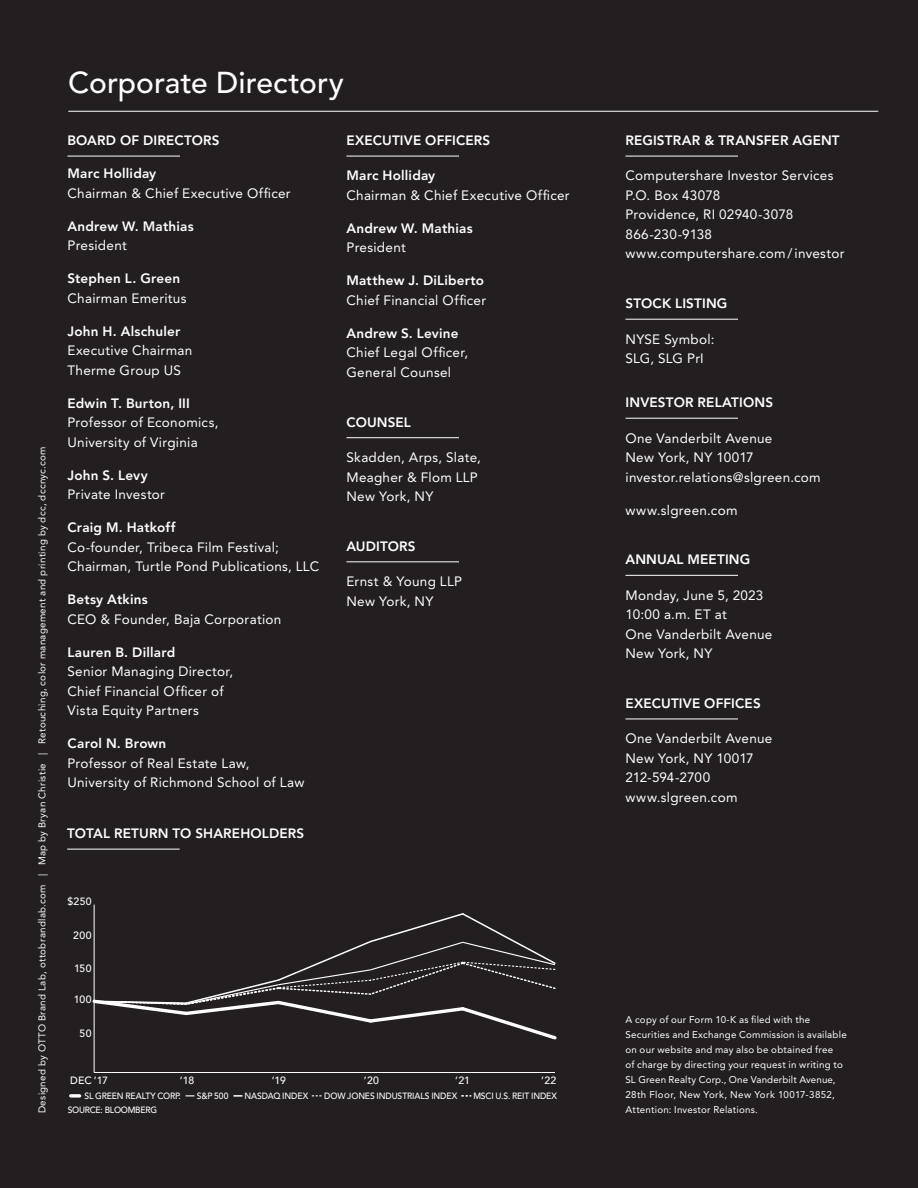
<style>
.page{position:relative;width:918px;height:1188px;background:#231f20}
.page>*{position:absolute;margin:0;border:0;box-sizing:border-box;transform-origin:0 0}
.t1{font:500 30px "Avenir LT Std";color:#fff}
.t2{font:13.5px/19.5px "Avenir LT Std";letter-spacing:.02em;color:#fff}
.t3{font:800 13.5px "Avenir LT Std";letter-spacing:.015em;color:#fff}
.t4{font:500 10.5px "Avenir LT Std";letter-spacing:.02em;color:#fff}
.t5{font:500 10.5px "Avenir";letter-spacing:.005em;color:#fff}
.t6{font:9.75px/15px "Avenir LT Std";letter-spacing:.025em;color:#fff}
.t7{font:500 9px "Avenir LT Std";letter-spacing:-.015em;color:#fff;scale:.95 1}
.s1{font-family:"Avenir"}
</style>
<div class="page">
<hr style="left:68px;top:111px;width:810px;height:1px;background:#fff">
<hr style="left:68px;top:156px;width:112px;height:1px;background:#fff">
<hr style="left:346px;top:156px;width:113px;height:1px;background:#fff">
<hr style="left:346px;top:437px;width:113px;height:1px;background:#fff">
<hr style="left:346px;top:561px;width:113px;height:1px;background:#fff">
<hr style="left:626px;top:156px;width:112px;height:1px;background:#fff">
<hr style="left:626px;top:319px;width:112px;height:1px;background:#fff">
<hr style="left:626px;top:418px;width:112px;height:1px;background:#fff">
<hr style="left:626px;top:575px;width:112px;height:1px;background:#fff">
<hr style="left:626px;top:719px;width:112px;height:1px;background:#fff">
<hr style="left:94px;top:1072px;width:461px;height:1px;background:#fff">
<hr style="left:94px;top:905px;width:1px;height:167px;background:#fff">
<svg style="left:92px;top:912px;width:465px;height:130px"></svg>
<svg style="left:71px;top:1094px;width:9px;height:4px"></svg>
<svg style="left:462px;top:1095px;width:9px;height:2px"></svg>
<svg style="left:233px;top:1095px;width:9px;height:2px"></svg>
<hr style="left:67px;top:849px;width:113px;height:1px;background:#fff">
<p class="t6" style="left:36px;top:1113px;width:668px;rotate:-90deg">Designed by OTTO Brand Lab, ottobrandlab.com | Map by Bryan Christie | Retouching, color management and printing by dcc, dccnyc.com</p>
<h1 class="t1" style="left:68px;top:70px;width:277px">Corporate Directory</h1>
<p class="t3" style="left:68px;top:135px;width:154px">BOARD OF DIRECTORS</p>
<p class="t3" style="left:68px;top:168px;width:90px">Marc Holliday</p>
<p class="t2" style="left:68px;top:184px;width:225px">Chairman &amp; Chief Executive Officer</p>
<p class="t3" style="left:68px;top:220px;width:128px">Andrew W. Mathias</p>
<p class="t2" style="left:68px;top:237px;width:61px">President</p>
<p class="t3" style="left:68px;top:273px;width:114px">Stephen L. Green</p>
<p class="t2" style="left:68px;top:289px;width:121px">Chairman Emeritus</p>
<p class="t3" style="left:68px;top:325px;width:114px">John H. Alschuler</p>
<p class="t2" style="left:68px;top:342px;width:126px">Executive Chairman<br>Therme Group US</p>
<p class="t3" style="left:68px;top:397px;width:124px">Edwin T. Burton, III</p>
<p class="t2" style="left:68px;top:414px;width:152px">Professor of Economics,<br>University of Virginia</p>
<p class="t3" style="left:68px;top:469px;width:82px">John S. Levy</p>
<p class="t2" style="left:68px;top:486px;width:99px">Private Investor</p>
<p class="t3" style="left:68px;top:522px;width:110px">Craig M. Hatkoff</p>
<p class="t2" style="left:68px;top:538px;width:253px">Co-founder, Tribeca Film Festival;<br>Chairman, Turtle Pond Publications, LLC</p>
<p class="t3" style="left:68px;top:594px;width:82px">Betsy Atkins</p>
<p class="t2" style="left:68px;top:610px;width:215px">CEO &amp; Founder, Baja Corporation</p>
<p class="t3" style="left:68px;top:646px;width:109px">Lauren B. Dillard</p>
<p class="t2" style="left:68px;top:663px;width:167px">Senior Managing Director,<br>Chief Financial Officer of<br>Vista Equity Partners</p>
<p class="t3" style="left:68px;top:738px;width:100px">Carol N. Brown</p>
<p class="t2" style="left:68px;top:754px;width:238px">Professor of Real Estate Law,<br>University of Richmond School of Law</p>
<p class="t3" style="left:67px;top:828px;width:239px">TOTAL RETURN TO SHAREHOLDERS</p>
<p class="t4" style="left:68px;top:896px;width:26px">$250</p>
<p class="t4" style="left:73px;top:930px;width:20px">200</p>
<p class="t4" style="left:74px;top:964px;width:19px">150</p>
<p class="t4" style="left:74px;top:995px;width:19px">100</p>
<p class="t4" style="left:80px;top:1029px;width:13px">50</p>
<p class="t3" style="left:347px;top:135px;width:145px">EXECUTIVE OFFICERS</p>
<p class="t3" style="left:347px;top:170px;width:90px">Marc Holliday</p>
<p class="t2" style="left:347px;top:187px;width:225px">Chairman &amp; Chief Executive Officer</p>
<p class="t3" style="left:347px;top:222px;width:128px">Andrew W. Mathias</p>
<p class="t2" style="left:347px;top:239px;width:61px">President</p>
<p class="t3" style="left:347px;top:275px;width:139px">Matthew J. DiLiberto</p>
<p class="t2" style="left:347px;top:292px;width:141px">Chief Financial Officer</p>
<p class="t3" style="left:347px;top:327px;width:114px">Andrew S. Levine</p>
<p class="t2" style="left:347px;top:344px;width:123px">Chief Legal Officer,<br>General Counsel</p>
<p class="t3" style="left:347px;top:416px;width:66px">COUNSEL</p>
<p class="t2" style="left:347px;top:449px;width:136px">Skadden, Arps, Slate,<br>Meagher &amp; Flom LLP<br>New York, NY</p>
<p class="t3" style="left:347px;top:540px;width:71px">AUDITORS</p>
<p class="t2" style="left:347px;top:573px;width:117px">Ernst &amp; Young LLP<br>New York, NY</p>
<p class="t4" style="left:70px;top:1075px;width:39px">DEC <span class="s1">’17</span></p>
<p class="t5" style="left:180px;top:1073px;width:16px">’18</p>
<p class="t5" style="left:272px;top:1073px;width:16px">’19</p>
<p class="t5" style="left:364px;top:1073px;width:17px">’20</p>
<p class="t5" style="left:455px;top:1073px;width:16px">’21</p>
<p class="t5" style="left:541px;top:1073px;width:17px">’22</p>
<p class="t7" style="left:85px;top:1092px;width:103px">SL GREEN REALTY CORP.</p>
<p class="t7" style="left:197px;top:1092px;width:35px">S&amp;P 500</p>
<p class="t7" style="left:244px;top:1092px;width:69px">NASDAQ INDEX</p>
<p class="t7" style="left:324px;top:1092px;width:142px">DOW JONES INDUSTRIALS INDEX</p>
<p class="t7" style="left:473px;top:1092px;width:90px">MSCI U.S. REIT INDEX</p>
<p class="t7" style="left:68px;top:1106px;width:95px">SOURCE: BLOOMBERG</p>
<p class="t3" style="left:626px;top:135px;width:216px">REGISTRAR &amp; TRANSFER AGENT</p>
<p class="t2" style="left:626px;top:167px;width:221px">Computershare Investor Services<br>P.O. Box 43078<br>Providence, RI 02940-3078<br>866-230-9138 www.computershare.com / investor</p>
<p class="t3" style="left:626px;top:298px;width:103px">STOCK LISTING</p>
<p class="t2" style="left:626px;top:330px;width:90px">NYSE Symbol:<br>SLG, SLG PrI</p>
<p class="t3" style="left:626px;top:397px;width:149px">INVESTOR RELATIONS</p>
<p class="t2" style="left:626px;top:429px;width:197px">One Vanderbilt Avenue<br>New York, NY 10017 investor.relations@slgreen.com</p>
<p class="t2" style="left:626px;top:501px;width:114px">www.slgreen.com</p>
<p class="t3" style="left:626px;top:554px;width:126px">ANNUAL MEETING</p>
<p class="t2" style="left:626px;top:586px;width:148px">Monday, June 5, 2023<br>10:00 a.m. ET at<br>One Vanderbilt Avenue<br>New York, NY</p>
<p class="t3" style="left:626px;top:698px;width:137px">EXECUTIVE OFFICES</p>
<p class="t2" style="left:626px;top:730px;width:148px">One Vanderbilt Avenue<br>New York, NY 10017<br>212-594-2700 www.slgreen.com</p>
<p class="t6" style="left:626px;top:1013px;width:223px">A copy of our Form 10-K as filed with the Securities and Exchange Commission is available on our website and may also be obtained free<br>of charge by directing your request in writing to SL Green Realty Corp., One Vanderbilt Avenue, 28th Floor, New York, New York 10017-3852, Attention: Investor Relations.</p>
</div>
